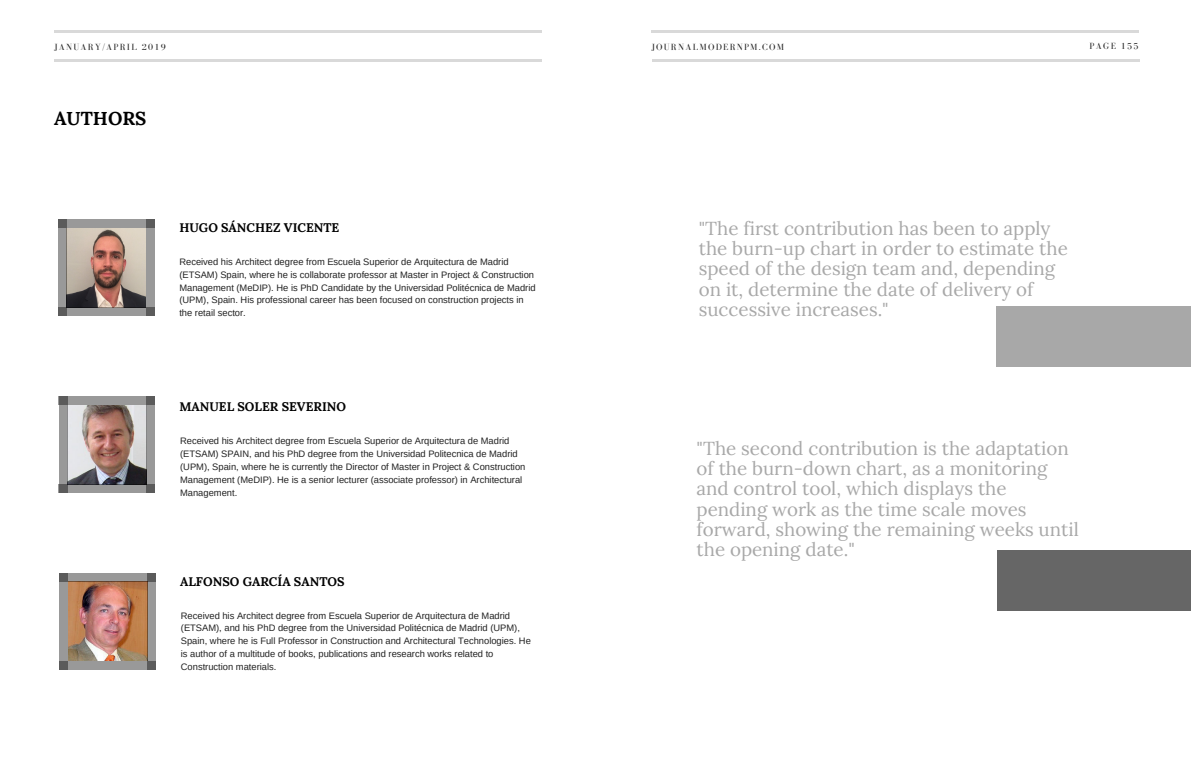
<style>
.page{position:relative;width:1191px;height:780px;background:#fff}
.page>*{position:absolute;margin:0;border:0;box-sizing:border-box;transform-origin:0 0}
.t1{font:18.7px/20.3px "Lora";color:#a8a8a8}
.t2{font:700 18.7px "Lora";color:#000}
.t3{font:700 12.5px "Lora";color:#000}
.t4{font:9.4px/12.8px "Arimo";color:#222}
.t5{font:9.2px "Bodoni FLF";letter-spacing:.14em;color:#222}
</style>
<div class="page">
<hr style="left:54px;top:31px;width:487px;height:2px;background:#000">
<hr style="left:55px;top:59px;width:487px;height:3px;background:#000">
<hr style="left:651px;top:31px;width:487px;height:2px;background:#000">
<hr style="left:652px;top:59px;width:487px;height:3px;background:#000">
<img style="left:68px;top:581px;width:79px;height:79px">
<div style="left:59px;top:572px;width:97px;height:9px;background:#999"></div>
<div style="left:59px;top:660px;width:97px;height:9px;background:#999"></div>
<svg style="left:59px;top:572px;width:9px;height:97px"></svg>
<svg style="left:147px;top:572px;width:9px;height:97px"></svg>
<img style="left:67px;top:228px;width:78px;height:79px">
<div style="left:58px;top:219px;width:97px;height:9px;background:#999"></div>
<div style="left:58px;top:307px;width:97px;height:9px;background:#999"></div>
<svg style="left:58px;top:219px;width:9px;height:97px"></svg>
<svg style="left:146px;top:219px;width:9px;height:97px"></svg>
<img style="left:67px;top:405px;width:79px;height:79px">
<div style="left:59px;top:396px;width:96px;height:9px;background:#999"></div>
<div style="left:59px;top:484px;width:96px;height:9px;background:#999"></div>
<svg style="left:59px;top:396px;width:8px;height:97px"></svg>
<svg style="left:146px;top:396px;width:9px;height:97px"></svg>
<div style="left:997px;top:550px;width:194px;height:60px;background:#666"></div>
<div style="left:996px;top:306px;width:195px;height:60px;background:#a8a8a8"></div>
<p class="t5" style="left:54px;top:42px;width:113px">JANUARY/APRIL 2019</p>
<p class="t5" style="left:651px;top:41px;width:134px">JOURNALMODERNPM.COM</p>
<p class="t5" style="left:1089px;top:41px;width:50px">PAGE 155</p>
<h1 class="t2" style="left:54px;top:106px;width:94px">AUTHORS</h1>
<h2 class="t3" style="left:179px;top:219px;width:161px">HUGO SÁNCHEZ VICENTE</h2>
<p class="t4" style="left:179px;top:255px;width:358px">Received his Architect degree from Escuela Superior de Arquitectura de Madrid (ETSAM) Spain, where he is collaborate professor at Master in Project &amp; Construction Management (MeDIP). He is PhD Candidate by the Universidad Politécnica de Madrid (UPM), Spain. His professional career has been focused on construction projects in the retail sector.</p>
<h2 class="t3" style="left:179px;top:399px;width:168px">MANUEL SOLER SEVERINO</h2>
<p class="t4" style="left:180px;top:435px;width:347px">Received his Architect degree from Escuela Superior de Arquitectura de Madrid (ETSAM) SPAIN, and his PhD degree from the Universidad Politecnica de Madrid (UPM), Spain, where he is currently the Director of Master in Project &amp; Construction Management (MeDIP). He is a senior lecturer (associate professor) in Architectural Management.</p>
<h2 class="t3" style="left:180px;top:573px;width:166px">ALFONSO GARCÍA SANTOS</h2>
<p class="t4" style="left:181px;top:609px;width:351px">Received his Architect degree from Escuela Superior de Arquitectura de Madrid (ETSAM), and his PhD degree from the Universidad Politécnica de Madrid (UPM), Spain, where he is Full Professor in Construction and Architectural Technologies. He is author of a multitude of books, publications and research works related to Construction materials.</p>
<h1 class="t1" style="left:699px;top:218px;width:370px">"The first contribution has been to apply the burn-up chart in order to estimate the speed of the design team and, depending on it, determine the date of delivery of successive increases."</h1>
<h1 class="t1" style="left:696px;top:438px;width:384px">"The second contribution is the adaptation of the burn-down chart, as a monitoring and control tool, which displays the pending work as the time scale moves forward, showing the remaining weeks until the opening date."</h1>
</div>
